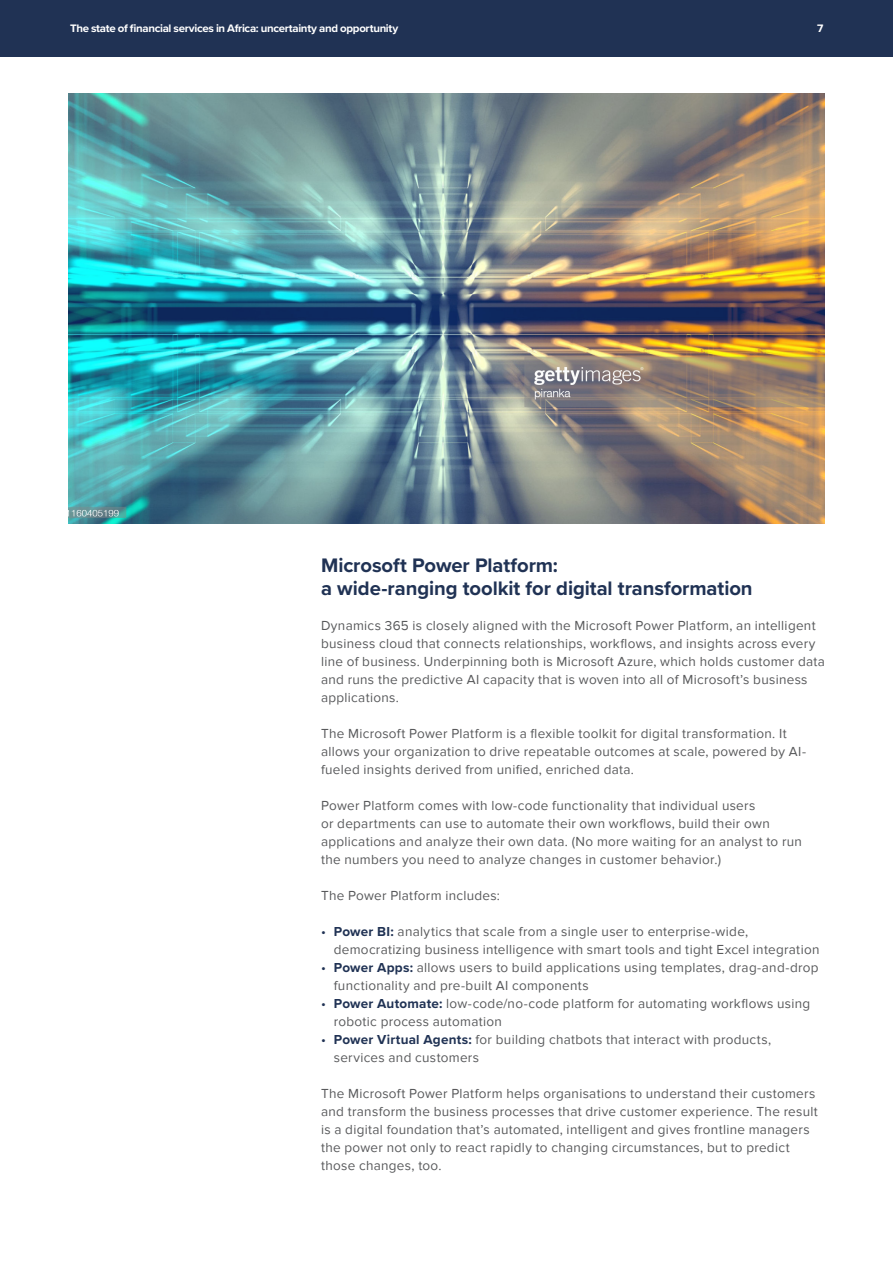
<style>
.page{position:relative;width:893px;height:1263px;background:#fff}
.page>*{position:absolute;margin:0;border:0;box-sizing:border-box;transform-origin:0 0}
.Crosshead{font:700 20.25px/22.5px "Proxima Nova";letter-spacing:-.005em;color:#203254}
.Body{font:13.5px/18px "Proxima Nova";letter-spacing:.02em;color:#58595b}
.t1{font:700 11.25px "Proxima Nova";letter-spacing:-.025em;color:#fff}
.s1{color:#203254}
.s2{font-weight:700;color:#203254}
</style>
<div class="page">
<div style="left:0;top:0;width:893px;height:56px;background:#203254"></div>
<img style="left:68px;top:94px;width:757px;height:430px">
<p class="t1" style="left:70px;top:20px;width:330px">The state of financial services in Africa: uncertainty and opportunity</p>
<p class="t1" style="left:817px;top:20px;width:8px">7</p>
<p class="Crosshead" style="left:321px;top:554px;width:433px">Microsoft Power Platform:<br>a wide-ranging toolkit for digital transformation</p>
<p class="Body" style="left:321px;top:617px;width:505px">Dynamics 365 is closely aligned with the Microsoft Power Platform, an intelligent business cloud that connects relationships, workflows, and insights across every line of business. Underpinning both is Microsoft Azure, which holds customer data and runs the predictive AI capacity that is woven into all of Microsoft’s business applications.</p>
<p class="Body" style="left:321px;top:725px;width:487px">The Microsoft Power Platform is a flexible toolkit for digital transformation. It allows your organization to drive repeatable outcomes at scale, powered by AI&shy;fueled insights derived from unified, enriched data.</p>
<p class="Body" style="left:321px;top:797px;width:482px">Power Platform comes with low-code functionality that individual users<br>or departments can use to automate their own workflows, build their own applications and analyze their own data. (No more waiting for an analyst to run the numbers you need to analyze changes in customer behavior.)</p>
<p class="Body" style="left:321px;top:887px;width:180px">The Power Platform includes:</p>
<p class="Body" style="left:334px;top:923px;width:487px;text-indent:-13px"><span class="s1">•</span> <span class="s2">Power BI:</span> analytics that scale from a single user to enterprise-wide, democratizing business intelligence with smart tools and tight Excel integration</p>
<p class="Body" style="left:334px;top:959px;width:486px;text-indent:-13px"><span class="s1">•</span> <span class="s2">Power Apps:</span> allows users to build applications using templates, drag-and-drop functionality and pre-built AI components</p>
<p class="Body" style="left:334px;top:995px;width:478px;text-indent:-13px"><span class="s1">•</span> <span class="s2">Power Automate:</span> low-code/no-code platform for automating workflows using robotic process automation</p>
<p class="Body" style="left:334px;top:1031px;width:439px;text-indent:-13px"><span class="s1">•</span> <span class="s2">Power Virtual Agents:</span> for building chatbots that interact with products, services and customers</p>
<p class="Body" style="left:321px;top:1085px;width:498px">The Microsoft Power Platform helps organisations to understand their customers and transform the business processes that drive customer experience. The result is a digital foundation that’s automated, intelligent and gives frontline managers the power not only to react rapidly to changing circumstances, but to predict those changes, too.</p>
</div>
